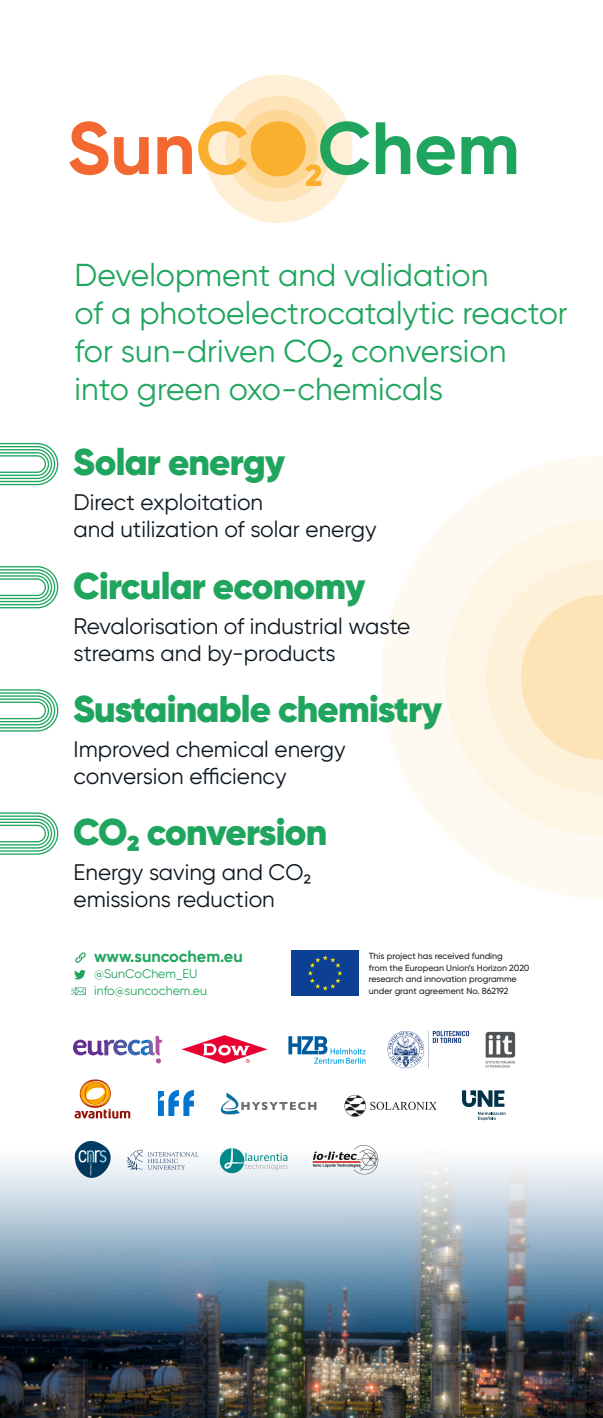
<style>
.page{position:relative;width:603px;height:1418px;background:#fff}
.page>*{position:absolute;margin:0;border:0;box-sizing:border-box;transform-origin:0 0}
.TITOLS{font:900 37.23px "Gilroy";letter-spacing:-.02em;color:#20a55f}
.DESTACAT{font:31.7px/38px "Gilroy";color:#20a55f}
.PUNTS{font:22.5px/27px "Gilroy";color:#0d1720}
.t1{font:700 16.25px "Gilroy";color:#20a55f}
.t2{font:12.5px "Gilroy";color:#20a55f}
.t3{font:500 8.85px/11.4px "Gilroy";color:#231f20}
.s1{font-weight:500}
</style>
<div class="page">
<img style="left:0;top:1112px;width:603px;height:306px">
<svg style="left:69px;top:121px;width:39px;height:54px"></svg>
<svg style="left:114px;top:137px;width:35px;height:38px"></svg>
<svg style="left:157px;top:136px;width:35px;height:38px"></svg>
<svg style="left:198px;top:75px;width:171px;height:148px"></svg>
<svg style="left:376px;top:122px;width:34px;height:52px"></svg>
<svg style="left:416px;top:136px;width:39px;height:39px"></svg>
<svg style="left:461px;top:136px;width:55px;height:38px"></svg>
<svg style="left:382px;top:456px;width:221px;height:443px;fill:#fef9f1"></svg>
<svg style="left:445px;top:519px;width:158px;height:316px;fill:#fef5e5"></svg>
<svg style="left:486px;top:560px;width:117px;height:234px;background:#fdecce"></svg>
<svg style="left:0;top:443px;width:58px;height:42px"></svg>
<svg style="left:0;top:566px;width:58px;height:42px"></svg>
<svg style="left:0;top:689px;width:58px;height:42px"></svg>
<svg style="left:0;top:812px;width:58px;height:43px"></svg>
<div style="left:291px;top:950px;width:67px;height:46px;background:#0d4094"></div>
<svg style="left:308px;top:955px;width:34px;height:35px"></svg>
<svg style="left:74px;top:970px;width:12px;height:9px"></svg>
<svg style="left:71px;top:987px;width:15px;height:8px"></svg>
<svg style="left:75px;top:952px;width:11px;height:11px"></svg>
<svg style="left:73px;top:1036px;width:90px;height:27px"></svg>
<img style="left:181px;top:1035px;width:86px;height:29px">
<img style="left:288px;top:1036px;width:78px;height:28px">
<img style="left:387px;top:1030px;width:82px;height:39px">
<img style="left:485px;top:1031px;width:31px;height:37px">
<img style="left:73px;top:1079px;width:59px;height:42px">
<img style="left:155px;top:1090px;width:42px;height:31px">
<img style="left:219px;top:1092px;width:99px;height:26px">
<img style="left:340px;top:1094px;width:97px;height:26px">
<img style="left:73px;top:1141px;width:41px;height:37px">
<img style="left:126px;top:1146px;width:74px;height:27px">
<img style="left:220px;top:1146px;width:68px;height:28px">
<img style="left:310px;top:1144px;width:71px;height:31px">
<svg style="left:462px;top:1090px;width:43px;height:30px"></svg>
<p class="DESTACAT" style="left:75px;top:256px;width:495px">Development and validation<br>of a photoelectrocatalytic reactor for sun-driven CO<span class="s1">2</span> conversion into green oxo-chemicals</p>
<p class="TITOLS" style="left:73px;top:439px;width:214px">Solar energy</p>
<p class="PUNTS" style="left:74px;top:489px;width:304px">Direct exploitation<br>and utilization of solar energy</p>
<p class="TITOLS" style="left:73px;top:562px;width:294px">Circular economy</p>
<p class="PUNTS" style="left:74px;top:612px;width:338px">Revalorisation of industrial waste streams and by-products</p>
<p class="TITOLS" style="left:73px;top:685px;width:371px">Sustainable chemistry</p>
<p class="PUNTS" style="left:74px;top:735px;width:273px">Improved chemical energy conversion efficiency</p>
<p class="TITOLS" style="left:73px;top:808px;width:255px">CO2 conversion</p>
<p class="PUNTS" style="left:74px;top:858px;width:239px">Energy saving and CO2 emissions reduction</p>
<p class="t1" style="left:94px;top:946px;width:150px">www.suncochem.eu</p>
<p class="t2" style="left:94px;top:966px;width:105px">@SunCoChem_EU</p>
<p class="t2" style="left:94px;top:983px;width:115px">info@suncochem.eu</p>
<p class="t3" style="left:369px;top:950px;width:162px">This project has received funding<br>from the European Union’s Horizon 2020 research and innovation programme under grant agreement No. 862192</p>
</div>
